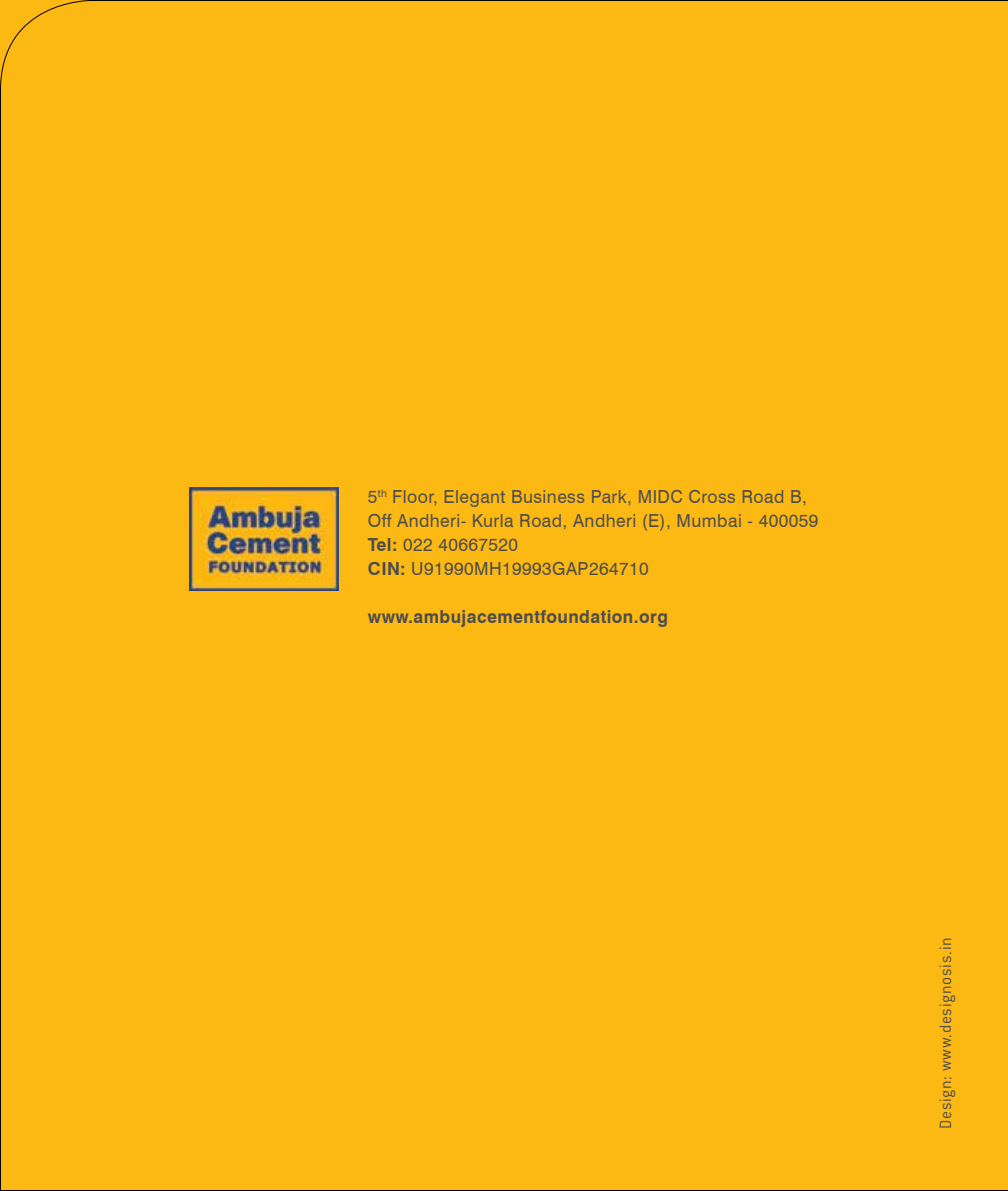
<style>
.page{position:relative;width:1008px;height:1191px;background:#fdb913}
.page>*{position:absolute;margin:0;border:0;box-sizing:border-box;transform-origin:0 0}
.t1{font:18px/24px "Swiss 721 BT";letter-spacing:.025em;color:#4d4d4f}
.t2{font:700 18px "Swiss 721 BT";letter-spacing:.025em;color:#4d4d4f}
.t3{font:300 18px "Conduit ITC";letter-spacing:.05em;color:#4d4d4f}
.s1{font-weight:700}
</style>
<div class="page">
<p class="t1" style="left:368px;top:484px;width:452px">5<sup>th</sup> Floor, Elegant Business Park, MIDC Cross Road B, Off Andheri- Kurla Road, Andheri (E), Mumbai - 400059<br><span class="s1">Tel:</span> 022 40667520<br><span class="s1">CIN:</span> U91990MH19993GAP264710</p>
<p class="t2" style="left:368px;top:606px;width:302px">www.ambujacementfoundation.org</p>
<p class="t3" style="left:936px;top:1129px;width:193px;rotate:-90deg">Design: www.designosis.in</p>
</div>
